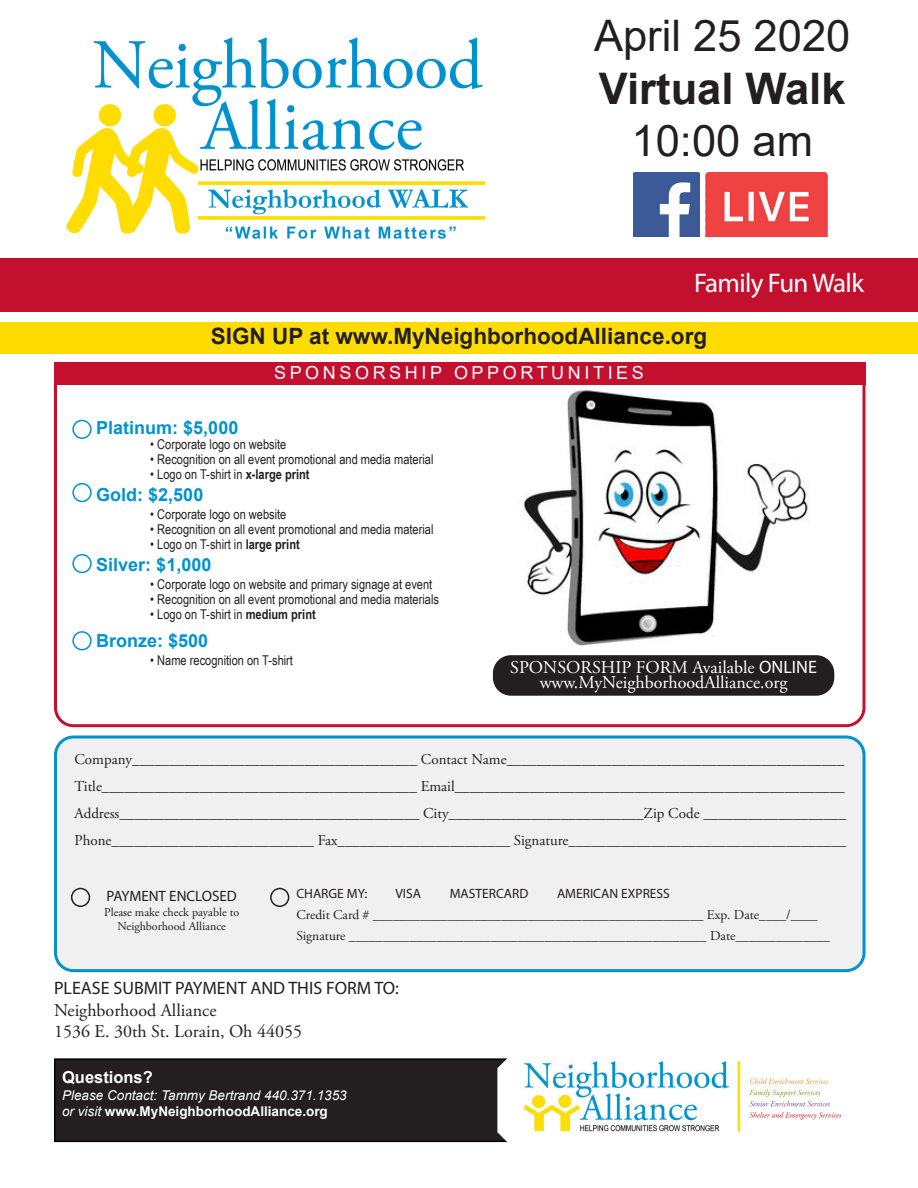
<style>
.page{position:relative;width:918px;height:1188px;background:#fff}
.page>*{position:absolute;margin:0;border:0;box-sizing:border-box;transform-origin:0 0}
.t1{font:43.5px "Arial";color:#231f20}
.t2{font:700 43.5px "Arial";color:#231f20}
.t3{font:27px "Myriad Pro";letter-spacing:-.025em;color:#fff}
.t4{font:700 22.5px "Arial";color:#231f20}
.t5{font:18px "Adobe Garamond Pro";color:#fff}
.t6{font:700 18px "Arial";color:#0093d0}
.t7{font:18px "Adobe Garamond Pro";color:#231f20}
.t8{font:18px "Myriad Pro";color:#231f20}
.t9{font:18px "Arial";letter-spacing:.2em;color:#fff}
.t10{font:700 16.5px "Arial";color:#fff}
.t11{font:15px "Adobe Garamond Pro";color:#231f20}
.t12{font:15px "Myriad Pro";color:#231f20}
.t13{font:13.5px "Arial Narrow";color:#231f20}
.t14{font:13.5px "Adobe Garamond Pro";color:#231f20}
.t15{font:italic 13.5px "Arial";color:#fff}
.t16{font:13.5px "Myriad Pro";color:#231f20}
.t17{font:700 13.5px "Arial";color:#fff}
.t18{font:12px "Adobe Garamond Pro";color:#231f20}
.s1{font-weight:700}
.s2{font-family:"Myriad Pro"}
.s3{font-weight:400;font-style:italic}
</style>
<div class="page">
<div style="left:0;top:322px;width:918px;height:32px;background:#ffdc01"></div>
<img style="left:519px;top:384px;width:296px;height:263px">
<div style="left:55px;top:1059px;width:808px;height:82px;background:#231f20"></div>
<div style="left:54px;top:1058px;width:810px;height:84px;border:2px solid #000"></div>
<div style="left:54px;top:362px;width:812px;height:22px;background:#c3102f"></div>
<div style="left:72px;top:420px;width:20px;height:19px;border:2px solid #0093d0;border-radius:50%"></div>
<div style="left:72px;top:483px;width:20px;height:19px;border:2px solid #0093d0;border-radius:50%"></div>
<div style="left:72px;top:554px;width:20px;height:19px;border:2px solid #0093d0;border-radius:50%"></div>
<div style="left:72px;top:631px;width:20px;height:19px;border:2px solid #0093d0;border-radius:50%"></div>
<div style="left:497px;top:1058px;width:367px;height:85px;background:#fff"></div>
<img style="left:519px;top:1058px;width:333px;height:85px">
<div style="left:493px;top:655px;width:341px;height:41px;background:#231f20;border-radius:18px"></div>
<div style="left:0;top:258px;width:918px;height:54px;background:#c3102f"></div>
<img style="left:66px;top:37px;width:420px;height:202px">
<div style="left:55px;top:736px;width:811px;height:236px;background:#f0f0f0;border-radius:18px"></div>
<div style="left:54px;top:736px;width:812px;height:236px;border:3px solid #0093d0;border-radius:18px"></div>
<div style="left:71px;top:888px;width:19px;height:19px;border:2px solid #231f20;border-radius:50%"></div>
<div style="left:270px;top:888px;width:19px;height:19px;border:2px solid #231f20;border-radius:50%"></div>
<img style="left:706px;top:173px;width:121px;height:64px">
<img style="left:634px;top:173px;width:66px;height:64px">
<p class="t1" style="left:594px;top:6px;width:258px">April 25 2020</p>
<p class="t2" style="left:599px;top:58px;width:248px">Virtual Walk</p>
<p class="t1" style="left:632px;top:111px;width:183px">10:00 am</p>
<p class="t3" style="left:694px;top:266px;width:171px">Family Fun Walk</p>
<p class="t4" style="left:211px;top:320px;width:498px">SIGN UP at www.MyNeighborhoodAlliance.org</p>
<p class="t9" style="left:274px;top:360px;width:371px">SPONSORSHIP OPPORTUNITIES</p>
<p class="t6" style="left:96px;top:415px;width:144px">Platinum: $5,000</p>
<p class="t13" style="left:150px;top:435px;width:138px">• Corporate logo on website</p>
<p class="t13" style="left:150px;top:450px;width:285px">• Recognition on all event promotional and media material</p>
<p class="t13" style="left:150px;top:465px;width:161px">• Logo on T-shirt in <span class="s1">x-large print</span></p>
<p class="t6" style="left:96px;top:482px;width:109px">Gold: $2,500</p>
<p class="t13" style="left:150px;top:504px;width:138px">• Corporate logo on website</p>
<p class="t13" style="left:150px;top:519px;width:285px">• Recognition on all event promotional and media material</p>
<p class="t13" style="left:150px;top:534px;width:151px">• Logo on T-shirt in <span class="s1">large print</span></p>
<p class="t6" style="left:96px;top:552px;width:117px">Silver: $1,000</p>
<p class="t13" style="left:150px;top:574px;width:284px">• Corporate logo on website and primary signage at event</p>
<p class="t13" style="left:150px;top:589px;width:290px">• Recognition on all event promotional and media materials</p>
<p class="t13" style="left:150px;top:604px;width:167px">• Logo on T-shirt in <span class="s1">medium print</span></p>
<p class="t6" style="left:96px;top:628px;width:114px">Bronze: $500</p>
<p class="t13" style="left:150px;top:651px;width:144px">• Name recognition on T-shirt</p>
<p class="t5" style="left:510px;top:657px;width:308px">SPONSORSHIP FORM Available <span class="s2">ONLINE</span></p>
<p class="t5" style="left:540px;top:672px;width:249px">www.MyNeighborhoodAlliance.org</p>
<p class="t11" style="left:75px;top:750px;width:771px">Company______________________________________ Contact Name_____________________________________________</p>
<p class="t11" style="left:75px;top:777px;width:772px">Title__________________________________________ Email____________________________________________________</p>
<p class="t11" style="left:75px;top:804px;width:773px">Address________________________________________ City__________________________Zip Code ___________________</p>
<p class="t11" style="left:75px;top:831px;width:773px">Phone___________________________ Fax_______________________ Signature_____________________________________</p>
<p class="t12" style="left:107px;top:887px;width:132px">PAYMENT ENCLOSED</p>
<p class="t18" style="left:104px;top:905px;width:137px">Please make check payable to</p>
<p class="t18" style="left:118px;top:919px;width:110px">Neighborhood Alliance</p>
<p class="t16" style="left:296px;top:885px;width:72px">CHARGE MY:</p>
<p class="t16" style="left:395px;top:885px;width:27px">VISA</p>
<p class="t16" style="left:450px;top:885px;width:80px">MASTERCARD</p>
<p class="t16" style="left:557px;top:885px;width:114px">AMERICAN EXPRESS</p>
<p class="t14" style="left:296px;top:907px;width:523px">Credit Card # _________________________________________________ Exp. Date____/____</p>
<p class="t14" style="left:296px;top:928px;width:535px">Signature _____________________________________________________ Date______________</p>
<p class="t8" style="left:54px;top:977px;width:347px">PLEASE SUBMIT PAYMENT AND THIS FORM TO:</p>
<p class="t7" style="left:54px;top:999px;width:164px">Neighborhood Alliance</p>
<p class="t7" style="left:54px;top:1021px;width:250px">1536 E. 30th St. Lorain, Oh 44055</p>
<p class="t10" style="left:62px;top:1066px;width:92px">Questions?</p>
<p class="t15" style="left:62px;top:1086px;width:286px">Please Contact: Tammy Bertrand 440.371.1353</p>
<p class="t17" style="left:62px;top:1102px;width:267px"><span class="s3">or visit</span> www.MyNeighborhoodAlliance.org</p>
</div>
